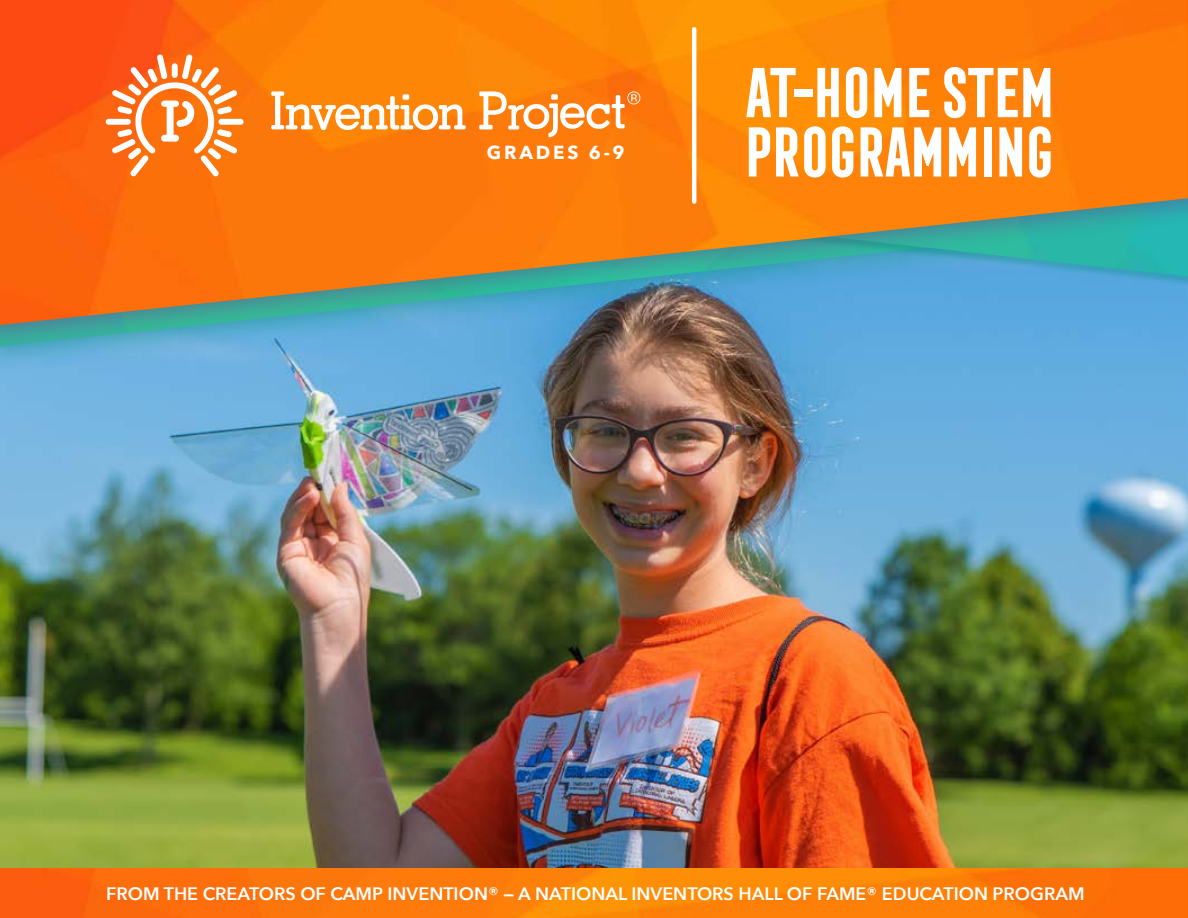
<style>
.page{position:relative;width:1188px;height:918px;background:#fff}
.page>*{position:absolute;margin:0;border:0;box-sizing:border-box;transform-origin:0 0}
.t1{font:700 64.8px/59.4px "Frontage Condensed";letter-spacing:-.14em;color:#fcfeff}
.t2{font:700 18.75px "Avenir Next";letter-spacing:.15em;color:#fcfeff}
.t3{font:600 18px "Avenir Next";color:#fff}
.s1{font-weight:700}
</style>
<div class="page">
<img style="left:0;top:374px;width:1188px;height:494px">
<img style="left:0;top:868px;width:1188px;height:50px">
<div style="left:0;top:0;width:1188px;height:374px;background:#00927c;opacity:.45"></div>
<div style="left:0;top:0;width:1188px;height:353px;background:#71308b;opacity:.45"></div>
<img style="left:0;top:0;width:1188px;height:325px">
<div style="left:219px;top:119px;width:25px;height:6px;background:#fcfeff;border-radius:3px"></div>
<div style="left:106px;top:119px;width:25px;height:6px;background:#fcfeff;border-radius:3px"></div>
<svg style="left:112px;top:54px;width:125px;height:123px"></svg>
<svg style="left:271px;top:91px;width:195px;height:39px"></svg>
<svg style="left:479px;top:91px;width:161px;height:46px"></svg>
<hr style="left:692px;top:29px;width:4px;height:173px;background:#fff">
<p class="t2" style="left:487px;top:136px;width:139px">GRADES 6-9</p>
<h1 class="t1" style="left:738px;top:63px;width:320px">AT-HOME STEM<br>PROGRAMMING</h1>
<p class="t3" style="left:106px;top:878px;width:980px">FROM THE CREATORS OF CAMP INVENTION® <span class="s1">—</span> A NATIONAL INVENTORS HALL OF FAME® EDUCATION PROGRAM</p>
</div>
